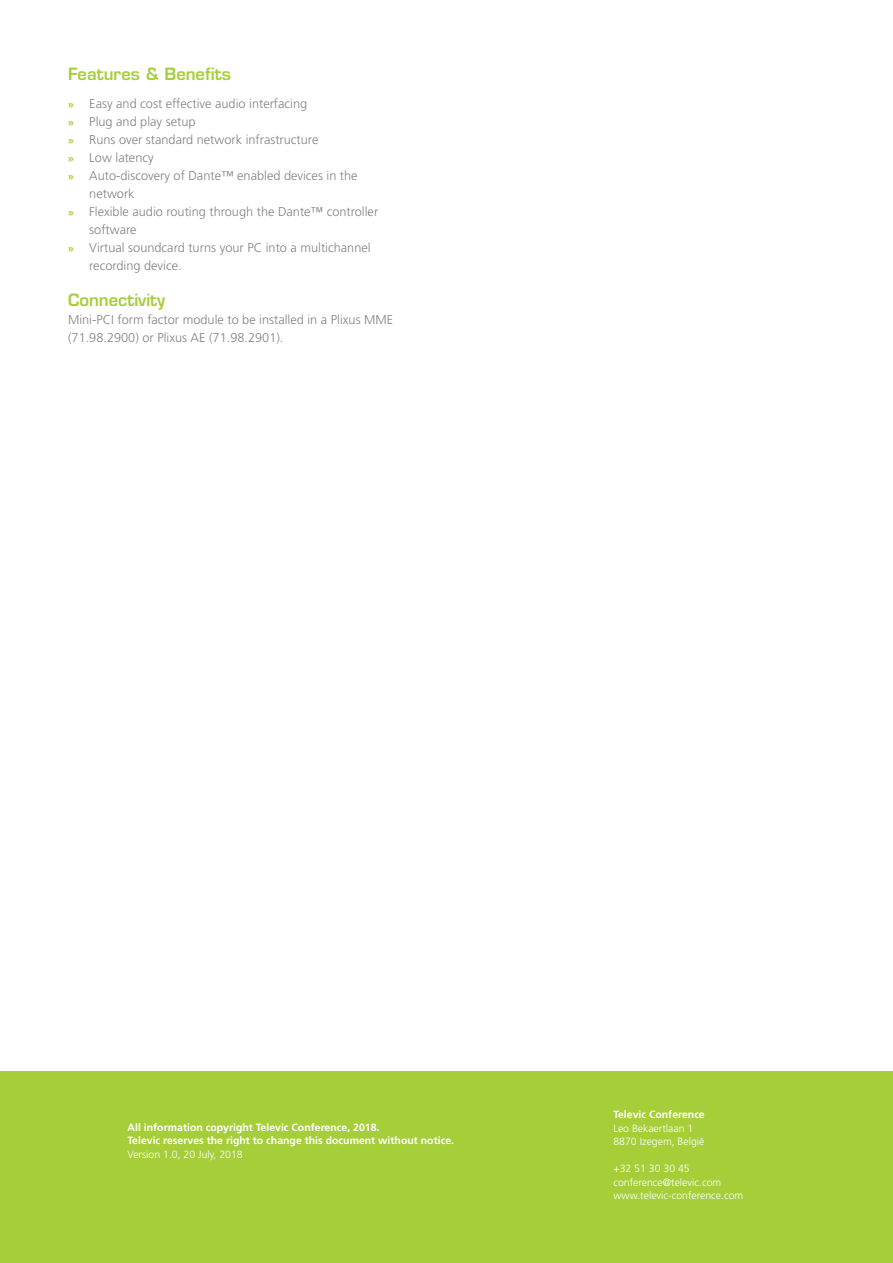
<style>
.page{position:relative;width:893px;height:1263px;background:#fff}
.page>*{position:absolute;margin:0;border:0;box-sizing:border-box;transform-origin:0 0}
.Titel_niveau_3{font:600 16.5px "Eurostile LT Std";color:#a6ce39}
.Bullets_-_1st{font:300 12.75px/18px "Frutiger LT Std";color:#808285}
.t1{font:700 10.5px/13.5px "Frutiger LT Std";color:#fff}
.t2{font:300 10.5px/13.5px "Frutiger LT Std";color:#fff}
.s1{font-weight:700;font-size:10.5px;color:#a6ce39}
</style>
<div class="page">
<div style="left:0;top:1071px;width:893px;height:192px;background:#a6ce39"></div>
<p class="Titel_niveau_3" style="left:68px;top:64px;width:164px">Features &amp; Benefits</p>
<p class="Bullets_-_1st" style="left:68px;top:95px;width:241px"><span class="s1">»</span> Easy and cost effective audio interfacing</p>
<p class="Bullets_-_1st" style="left:68px;top:113px;width:129px"><span class="s1">»</span> Plug and play setup</p>
<p class="Bullets_-_1st" style="left:68px;top:131px;width:252px"><span class="s1">»</span> Runs over standard network infrastructure</p>
<p class="Bullets_-_1st" style="left:68px;top:149px;width:87px"><span class="s1">»</span> Low latency</p>
<p class="Bullets_-_1st" style="left:89px;top:167px;width:270px;text-indent:-21px"><span class="s1">»</span> Auto-discovery of Dante™ enabled devices in the network</p>
<p class="Bullets_-_1st" style="left:89px;top:203px;width:290px;text-indent:-21px"><span class="s1">»</span> Flexible audio routing through the Dante™ controller software</p>
<p class="Bullets_-_1st" style="left:89px;top:239px;width:283px;text-indent:-21px"><span class="s1">»</span> Virtual soundcard turns your PC into a multichannel recording device.</p>
<p class="Titel_niveau_3" style="left:68px;top:290px;width:99px">Connectivity</p>
<p class="Bullets_-_1st" style="left:68px;top:311px;width:327px">Mini-PCI form factor module to be installed in a Plixus MME (71.98.2900) or Plixus AE (71.98.2901).</p>
<p class="t1" style="left:128px;top:1120px;width:328px">All information copyright Televic Conference, 2018.<br>Televic reserves the right to change this document without notice.</p>
<p class="t2" style="left:128px;top:1147px;width:117px">Version 1.0, 20 July, 2018</p>
<p class="t1" style="left:613px;top:1108px;width:93px">Televic Conference</p>
<p class="t2" style="left:613px;top:1121px;width:93px">Leo Bekaertlaan 1<br>8870 Izegem, België</p>
<p class="t2" style="left:613px;top:1162px;width:131px">+32 51 30 30 45 conference@televic.com www.televic-conference.com</p>
</div>
